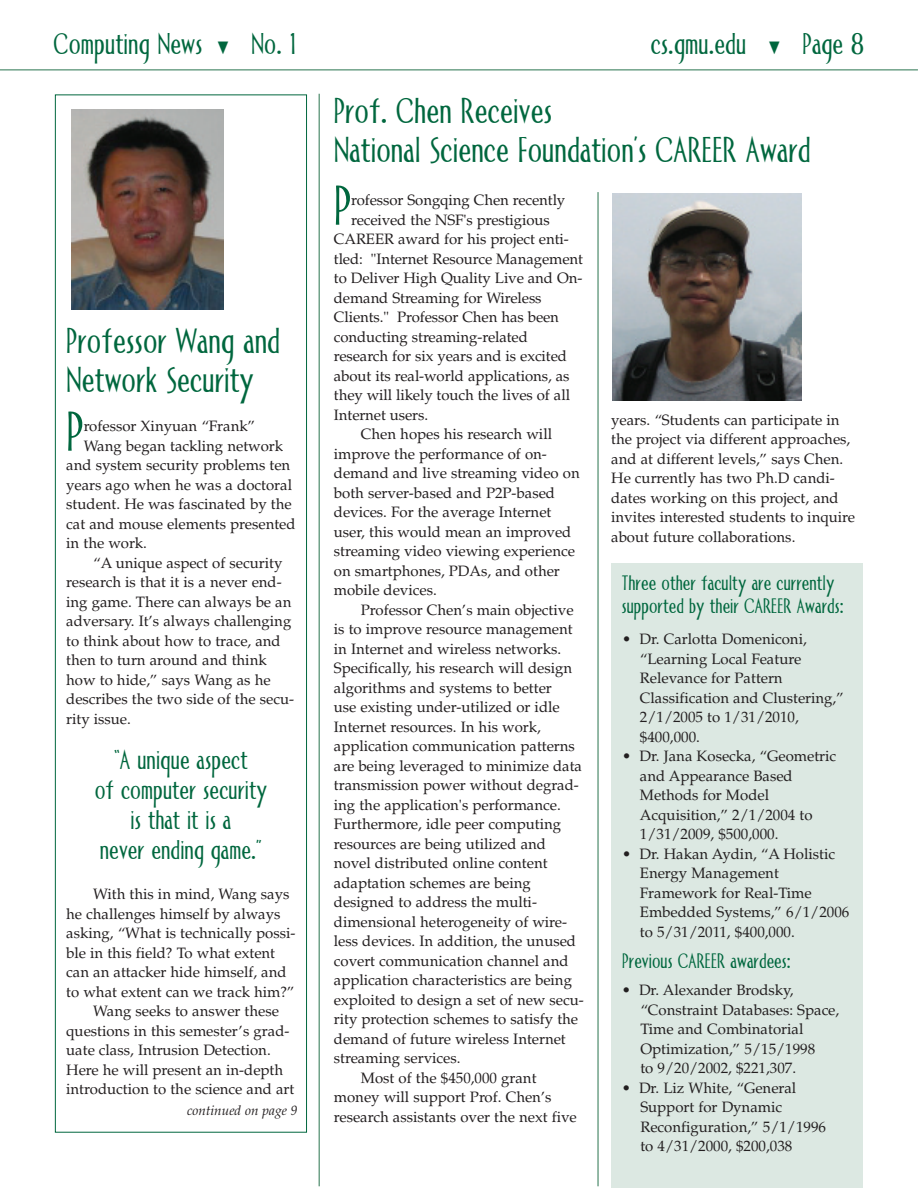
<style>
.page{position:relative;width:918px;height:1188px;background:#fff}
.page>*{position:absolute;margin:0;border:0;box-sizing:border-box;transform-origin:0 0}
.t1{font:56.1px "Allise";color:#00673e}
.t2{font:36px/39px "Allise";color:#00673e}
.t3{font:30px "Allise";color:#00673e}
.t4{font:27px/30px "Allise";color:#00673e;text-align:center}
.t5{font:21px/22.5px "Allise";color:#00673e}
.t6{font:15px/19.5px "Palatino";color:#231f20}
.t7{font:italic 13.5px "Palatino";color:#231f20}
</style>
<div class="page">
<hr style="left:0;top:69px;width:918px;height:2px;background:#70a289">
<hr style="left:597px;top:192px;width:2px;height:994px;background:#70a289">
<hr style="left:318px;top:94px;width:2px;height:1092px;background:#70a289">
<img style="left:612px;top:194px;width:190px;height:207px">
<div style="left:611px;top:563px;width:252px;height:625px;background:#dce8e2"></div>
<img style="left:72px;top:110px;width:152px;height:199px">
<h3 class="t3" style="left:54px;top:34px;width:244px">Computing News ▼ No. 1</h3>
<h3 class="t3" style="left:651px;top:34px;width:215px">cs.gmu.edu ▼ Page 8</h3>
<h2 class="t2" style="left:66px;top:327px;width:215px">Professor Wang and<br>Network Security</h2>
<h1 class="t1" style="left:66px;top:412px;width:19px">P</h1>
<p class="t6" style="left:84px;top:416px;width:173px">rofessor Xinyuan “Frank”</p>
<p class="t6" style="left:84px;top:436px;width:201px">Wang began tackling network</p>
<p class="t6" style="left:66px;top:455px;width:226px">and system security problems ten</p>
<p class="t6" style="left:66px;top:475px;width:227px">years ago when he was a doctoral</p>
<p class="t6" style="left:66px;top:494px;width:227px">student. He was fascinated by the</p>
<p class="t6" style="left:66px;top:514px;width:231px">cat and mouse elements presented</p>
<p class="t6" style="left:66px;top:533px;width:82px">in the work.</p>
<p class="t6" style="left:93px;top:553px;width:191px">“A unique aspect of security</p>
<p class="t6" style="left:66px;top:572px;width:217px">research is that it is a never end-</p>
<p class="t6" style="left:66px;top:592px;width:227px">ing game. There can always be an</p>
<p class="t6" style="left:66px;top:611px;width:227px">adversary. It’s always challenging</p>
<p class="t6" style="left:66px;top:631px;width:216px">to think about how to trace, and</p>
<p class="t6" style="left:66px;top:650px;width:202px">then to turn around and think</p>
<p class="t6" style="left:66px;top:670px;width:206px">how to hide,” says Wang as he</p>
<p class="t6" style="left:66px;top:689px;width:229px">describes the two side of the secu-</p>
<p class="t6" style="left:66px;top:709px;width:66px">rity issue.</p>
<h3 class="t4" style="left:95px;top:749px;width:174px">“A unique aspect<br>of computer security is that it is a<br>never ending game.”</h3>
<p class="t6" style="left:93px;top:884px;width:198px">With this in mind, Wang says</p>
<p class="t6" style="left:66px;top:904px;width:216px">he challenges himself by always</p>
<p class="t6" style="left:66px;top:923px;width:231px">asking, “What is technically possi-</p>
<p class="t6" style="left:66px;top:943px;width:210px">ble in this field? To what extent</p>
<p class="t6" style="left:66px;top:962px;width:222px">can an attacker hide himself, and</p>
<p class="t6" style="left:66px;top:982px;width:230px">to what extent can we track him?”</p>
<p class="t6" style="left:93px;top:1001px;width:187px">Wang seeks to answer these</p>
<p class="t6" style="left:66px;top:1021px;width:225px">questions in this semester’s grad-</p>
<p class="t6" style="left:66px;top:1040px;width:206px">uate class, Intrusion Detection.</p>
<p class="t6" style="left:66px;top:1060px;width:218px">Here he will present an in-depth</p>
<p class="t6" style="left:66px;top:1079px;width:230px">introduction to the science and art</p>
<p class="t7" style="left:187px;top:1103px;width:112px">continued on page 9</p>
<h2 class="t2" style="left:334px;top:97px;width:478px">Prof. Chen Receives<br>National Science Foundation’s CAREER Award</h2>
<h1 class="t1" style="left:334px;top:186px;width:19px">P</h1>
<p class="t6" style="left:351px;top:190px;width:216px">rofessor Songqing Chen recently</p>
<p class="t6" style="left:351px;top:210px;width:200px">received the NSF's prestigious</p>
<p class="t6" style="left:334px;top:229px;width:236px">CAREER award for his project enti-</p>
<p class="t6" style="left:334px;top:249px;width:251px">tled: "Internet Resource Management</p>
<p class="t6" style="left:334px;top:268px;width:250px">to Deliver High Quality Live and On-</p>
<p class="t6" style="left:334px;top:288px;width:209px">demand Streaming for Wireless</p>
<p class="t6" style="left:334px;top:307px;width:227px">Clients." Professor Chen has been</p>
<p class="t6" style="left:334px;top:327px;width:196px">conducting streaming-related</p>
<p class="t6" style="left:334px;top:346px;width:235px">research for six years and is excited</p>
<p class="t6" style="left:334px;top:366px;width:237px">about its real-world applications, as</p>
<p class="t6" style="left:334px;top:385px;width:238px">they will likely touch the lives of all</p>
<p class="t6" style="left:334px;top:405px;width:96px">Internet users.</p>
<p class="t6" style="left:361px;top:424px;width:193px">Chen hopes his research will</p>
<p class="t6" style="left:334px;top:444px;width:215px">improve the performance of on-</p>
<p class="t6" style="left:334px;top:463px;width:247px">demand and live streaming video on</p>
<p class="t6" style="left:334px;top:483px;width:223px">both server-based and P2P-based</p>
<p class="t6" style="left:334px;top:502px;width:219px">devices. For the average Internet</p>
<p class="t6" style="left:334px;top:522px;width:239px">user, this would mean an improved</p>
<p class="t6" style="left:334px;top:541px;width:243px">streaming video viewing experience</p>
<p class="t6" style="left:334px;top:561px;width:228px">on smartphones, PDAs, and other</p>
<p class="t6" style="left:334px;top:580px;width:104px">mobile devices.</p>
<p class="t6" style="left:361px;top:600px;width:214px">Professor Chen’s main objective</p>
<p class="t6" style="left:334px;top:619px;width:240px">is to improve resource management</p>
<p class="t6" style="left:334px;top:639px;width:229px">in Internet and wireless networks.</p>
<p class="t6" style="left:334px;top:658px;width:240px">Specifically, his research will design</p>
<p class="t6" style="left:334px;top:678px;width:219px">algorithms and systems to better</p>
<p class="t6" style="left:334px;top:697px;width:227px">use existing under-utilized or idle</p>
<p class="t6" style="left:334px;top:717px;width:209px">Internet resources. In his work,</p>
<p class="t6" style="left:334px;top:736px;width:243px">application communication patterns</p>
<p class="t6" style="left:334px;top:756px;width:250px">are being leveraged to minimize data</p>
<p class="t6" style="left:334px;top:775px;width:247px">transmission power without degrad-</p>
<p class="t6" style="left:334px;top:795px;width:228px">ing the application's performance.</p>
<p class="t6" style="left:334px;top:814px;width:229px">Furthermore, idle peer computing</p>
<p class="t6" style="left:334px;top:834px;width:214px">resources are being utilized and</p>
<p class="t6" style="left:334px;top:853px;width:215px">novel distributed online content</p>
<p class="t6" style="left:334px;top:873px;width:199px">adaptation schemes are being</p>
<p class="t6" style="left:334px;top:892px;width:205px">designed to address the multi-</p>
<p class="t6" style="left:334px;top:912px;width:235px">dimensional heterogeneity of wire-</p>
<p class="t6" style="left:334px;top:931px;width:244px">less devices. In addition, the unused</p>
<p class="t6" style="left:334px;top:951px;width:236px">covert communication channel and</p>
<p class="t6" style="left:334px;top:970px;width:240px">application characteristics are being</p>
<p class="t6" style="left:334px;top:990px;width:251px">exploited to design a set of new secu-</p>
<p class="t6" style="left:334px;top:1009px;width:246px">rity protection schemes to satisfy the</p>
<p class="t6" style="left:334px;top:1029px;width:233px">demand of future wireless Internet</p>
<p class="t6" style="left:334px;top:1048px;width:128px">streaming services.</p>
<p class="t6" style="left:361px;top:1068px;width:177px">Most of the $450,000 grant</p>
<p class="t6" style="left:334px;top:1087px;width:219px">money will support Prof. Chen’s</p>
<p class="t6" style="left:334px;top:1107px;width:244px">research assistants over the next five</p>
<p class="t6" style="left:611px;top:410px;width:245px">years. “Students can participate in the project via different approaches, and at different levels,” says Chen.<br>He currently has two Ph.D candi&shy;dates working on this project, and invites interested students to inquire about future collaborations.</p>
<h3 class="t5" style="left:622px;top:575px;width:223px">Three other faculty are currently supported by their CAREER Awards:</h3>
<p class="t6" style="left:640px;top:630px;width:205px;text-indent:-18px">• Dr. Carlotta Domeniconi, “Learning Local Feature<br>Relevance for Pattern<br>Classification and Clustering,”<br>2/1/2005 to 1/31/2010, $400,000.</p>
<p class="t6" style="left:640px;top:747px;width:198px;text-indent:-18px">• Dr. Jana Kosecka, “Geometric and Appearance Based<br>Methods for Model<br>Acquisition,” 2/1/2004 to<br>1/31/2009, $500,000.</p>
<p class="t6" style="left:640px;top:844px;width:211px;text-indent:-18px">• Dr. Hakan Aydin, “A Holistic<br>Energy Management<br>Framework for Real-Time<br>Embedded Systems,” 6/1/2006 to 5/31/2011, $400,000.</p>
<h3 class="t5" style="left:622px;top:953px;width:170px">Previous CAREER awardees:</h3>
<p class="t6" style="left:640px;top:981px;width:200px;text-indent:-19px">• Dr. Alexander Brodsky, “Constraint Databases: Space,<br>Time and Combinatorial<br>Optimization,” 5/15/1998<br>to 9/20/2002, $221,307.</p>
<p class="t6" style="left:640px;top:1078px;width:187px;text-indent:-19px">• Dr. Liz White, “General<br>Support for Dynamic<br>Reconfiguration,” 5/1/1996 to 4/31/2000, $200,038</p>
</div>
